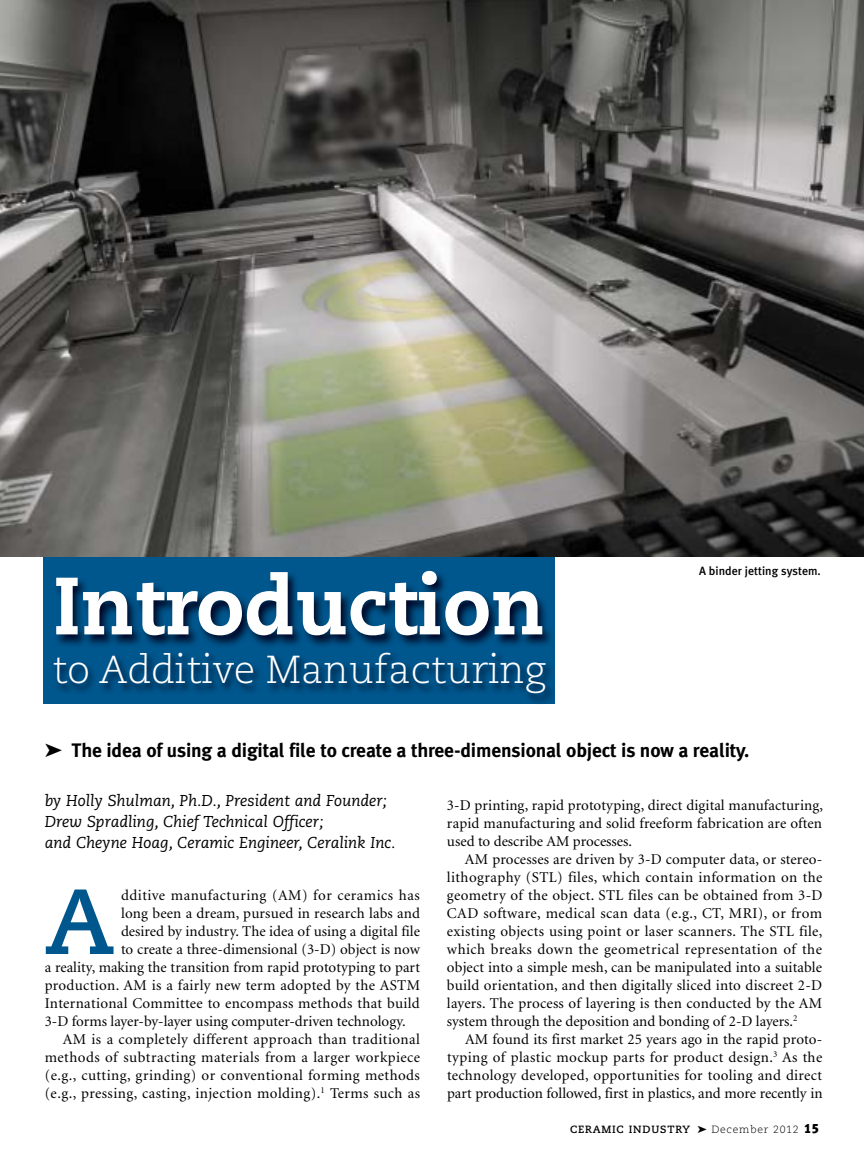
<style>
.page{position:relative;width:864px;height:1161px;background:#fff}
.page>*{position:absolute;margin:0;border:0;box-sizing:border-box;transform-origin:0 0}
.t1{font:700 92.1px "Caecilia";color:#00578e}
.t2{font:800 81px "Caecilia";color:#fff}
.t3{font:300 39px "Caecilia";color:#fff}
.t4{font:700 19.5px "Meta Plus Lining";letter-spacing:-.01em;color:#000}
.t5{font:italic 15.75px/21px "Caecilia";color:#000}
.t6{font:15px/18px "Minion";letter-spacing:.01em;color:#000;text-align:justify}
.t7{font:15px "Minion";letter-spacing:.03em;color:#000}
.t8{font:500 12px "Meta Plus Lining";color:#000}
.t9{font:700 10.5px "Caecilia";letter-spacing:.075em;color:#000}
.s1{font-weight:300}
.s2{font-family:"Meta Plus Lining";font-weight:900;font-size:13.5px}
</style>
<div class="page">
<svg style="left:43px;top:535px;width:512px;height:169px;background:#015185"></svg>
<img style="left:0;top:0;width:864px;height:556px">
<img style="left:57px;top:573px;width:494px;height:73px">
<h2 class="t2" style="left:53px;top:556px;width:494px">Introduction</h2>
<h3 class="t3" style="left:52px;top:648px;width:495px">to Additive Manufacturing</h3>
<p class="t8" style="left:699px;top:564px;width:123px">A binder jetting system.</p>
<h3 class="t4" style="left:45px;top:739px;width:706px">➤ The idea of using a digital file to create a three-dimensional object is now a reality.</h3>
<p class="t5" style="left:45px;top:790px;width:352px">by Holly Shulman, Ph.D., President and Founder;<br>Drew Spradling, Chief Technical Officer;<br>and Cheyne Hoag, Ceramic Engineer, Ceralink Inc.</p>
<h1 class="t1" style="left:45px;top:868px;width:71px">A</h1>
<p class="t7" style="left:121px;top:888px;width:300px">dditive manufacturing (AM) for ceramics has</p>
<p class="t6" style="left:121px;top:905px;width:301px">long been a dream, pursued in research labs and</p>
<p class="t6" style="left:121px;top:923px;width:300px">desired by industry. The idea of using a digital file</p>
<p class="t6" style="left:121px;top:941px;width:300px">to create a three-dimensional (3-D) object is now</p>
<p class="t6" style="left:45px;top:959px;width:377px">a reality, making the transition from rapid prototyping to part</p>
<p class="t6" style="left:45px;top:977px;width:377px">production. AM is a fairly new term adopted by the ASTM</p>
<p class="t6" style="left:45px;top:995px;width:377px">International Committee to encompass methods that build</p>
<p class="t6" style="left:45px;top:1013px;width:363px">3-D forms layer-by-layer using computer-driven technology.</p>
<p class="t7" style="left:63px;top:1032px;width:359px">AM is a completely different approach than traditional</p>
<p class="t7" style="left:45px;top:1050px;width:377px">methods of subtracting materials from a larger workpiece</p>
<p class="t7" style="left:45px;top:1068px;width:377px">(e.g., cutting, grinding) or conventional forming methods</p>
<p class="t6" style="left:45px;top:1085px;width:377px">(e.g., pressing, casting, injection molding).<sup>1</sup> Terms such as</p>
<p class="t6" style="left:447px;top:797px;width:378px">3-D printing, rapid prototyping, direct digital manufacturing, rapid manufacturing and solid freeform fabrication are often used to describe AM processes.</p>
<p class="t6" style="left:447px;top:851px;width:377px;text-indent:18px">AM processes are driven by 3-D computer data, or stereo&shy;lithography (STL) files, which contain information on the geometry of the object. STL files can be obtained from 3-D CAD software, medical scan data (e.g., CT, MRI), or from existing objects using point or laser scanners. The STL file, which breaks down the geometrical representation of the object into a simple mesh, can be manipulated into a suitable build orientation, and then digitally sliced into discreet 2-D layers. The process of layering is then conducted by the AM system through the deposition and bonding of 2-D layers.<sup>2</sup></p>
<p class="t6" style="left:447px;top:1031px;width:377px;text-indent:18px">AM found its first market 25 years ago in the rapid proto&shy;typing of plastic mockup parts for product design.<sup>3</sup> As the technology developed, opportunities for tooling and direct part production followed, first in plastics, and more recently in</p>
<p class="t9" style="left:570px;top:1123px;width:251px">CERAMIC INDUSTRY ➤ <span class="s1">December 2012</span> <span class="s2">15</span></p>
</div>
